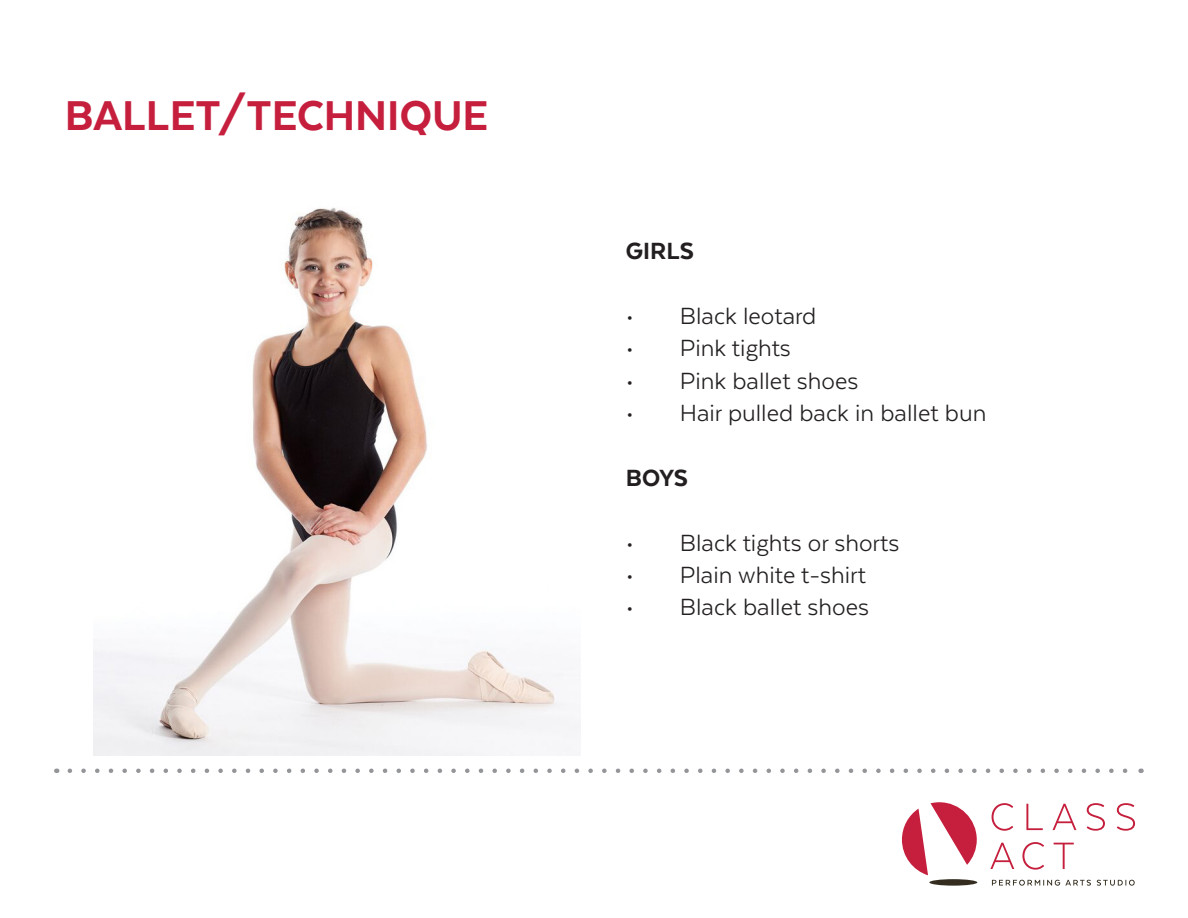
<style>
.page{position:relative;width:1188px;height:918px;background:#fff}
.page>*{position:absolute;margin:0;border:0;box-sizing:border-box;transform-origin:0 0}
.t1{font:800 48px "Texta";color:#c51f3d}
.t2{font:27px "Texta";color:#231f20}
.t3{font:800 27px "Texta";color:#231f20}
</style>
<div class="page">
<img style="left:94px;top:207px;width:486px;height:549px">
<svg style="left:902px;top:802px;width:75px;height:73px"></svg>
<svg style="left:990px;top:842px;width:84px;height:28px"></svg>
<svg style="left:992px;top:803px;width:143px;height:28px"></svg>
<div style="left:929px;top:879px;width:48px;height:7px;background:#342d1f;border-radius:50%"></div>
<svg style="left:992px;top:880px;width:143px;height:6px"></svg>
<svg style="left:70px;top:769px;width:1058px;height:4px"></svg>
<p class="t1" style="left:65px;top:91px;width:425px">BALLET/TECHNIQUE</p>
<p class="t3" style="left:626px;top:237px;width:70px">GIRLS</p>
<p class="t2" style="left:626px;top:302px;width:192px">• Black leotard</p>
<p class="t2" style="left:626px;top:334px;width:166px">• Pink tights</p>
<p class="t2" style="left:626px;top:367px;width:234px">• Pink ballet shoes</p>
<p class="t2" style="left:626px;top:399px;width:362px">• Hair pulled back in ballet bun</p>
<p class="t3" style="left:626px;top:464px;width:63px">BOYS</p>
<p class="t2" style="left:626px;top:529px;width:275px">• Black tights or shorts</p>
<p class="t2" style="left:626px;top:561px;width:242px">• Plain white t-shirt</p>
<p class="t2" style="left:626px;top:593px;width:245px">• Black ballet shoes</p>
</div>
